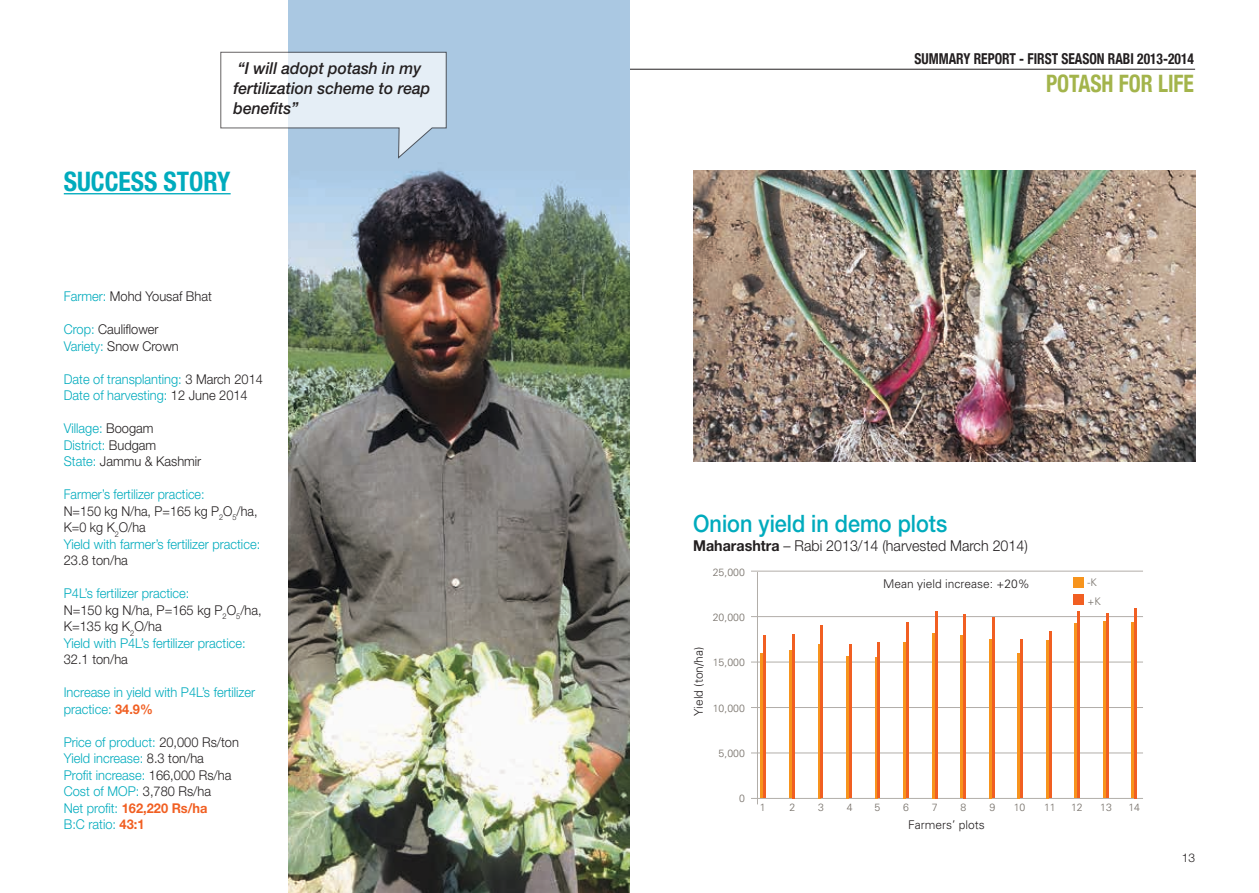
<style>
.page{position:relative;width:1259px;height:893px;background:#fff}
.page>*{position:absolute;margin:0;border:0;box-sizing:border-box;transform-origin:0 0}
.t1{font:700 condensed 27px "Helvetica Neue";color:#00abbd;scale:.95 1}
.t2{font:500 24px "Helvetica Neue";color:#00abbd;scale:.9 1}
.t3{font:700 condensed 24px "Helvetica Neue";color:#a3b44b;scale:.9 1}
.t4{font:italic 500 16.5px/19.8px "Helvetica Neue";color:#231f20;scale:.95 1}
.t5{font:300 15px "Helvetica Neue";color:#231f20;scale:.95 1}
.t6{font:700 condensed 15px "Helvetica Neue";color:#231f20;scale:.9 1}
.t7{font:300 13.5px/16.5px "Helvetica Neue";color:#00abbd;scale:.95 1}
.t8{font:300 13.5px/16.5px "Helvetica Neue";color:#231f20;scale:.95 1}
.t9{font:300 13.5px/16.5px "Helvetica Neue";color:#00abbd;scale:.93 1}
.t10{font:300 12px "Univers";color:#231f20}
.t11{font:300 12px "Helvetica Neue";color:#231f20}
.t12{font:300 10.5px/18.9px "Univers";color:#756f68}
.s1{color:#00abbd}
.s2{color:#231f20}
.s3{font-weight:700;color:#f15f22}
.s4{font-weight:700}
</style>
<div class="page">
<hr style="left:0;top:69px;width:1195px;height:1px;background:#231f20">
<img style="left:288px;top:0;width:341px;height:893px">
<div style="left:0;top:0;width:287px;height:893px;background:#fff"></div>
<hr style="left:64px;top:193px;width:167px;height:1px;background:#00abbd">
<img style="left:693px;top:170px;width:502px;height:292px">
<hr style="left:751px;top:798px;width:392px;height:1px;background:#b2aea9">
<hr style="left:751px;top:753px;width:392px;height:1px;background:#b2aea9">
<hr style="left:751px;top:707px;width:392px;height:1px;background:#b2aea9">
<hr style="left:751px;top:662px;width:392px;height:1px;background:#b2aea9">
<hr style="left:751px;top:616px;width:392px;height:1px;background:#b2aea9">
<hr style="left:751px;top:571px;width:392px;height:1px;background:#b2aea9">
<div style="left:1073px;top:577px;width:11px;height:10px;background:#f7941d"></div>
<div style="left:1073px;top:595px;width:11px;height:10px;background:#f15f22"></div>
<hr style="left:760px;top:654px;width:3px;height:144px;background:#f7941d">
<hr style="left:763px;top:635px;width:3px;height:163px;background:#f15f22">
<hr style="left:789px;top:650px;width:3px;height:148px;background:#f7941d">
<hr style="left:792px;top:634px;width:3px;height:164px;background:#f15f22">
<hr style="left:817px;top:644px;width:3px;height:154px;background:#f7941d">
<hr style="left:820px;top:626px;width:3px;height:172px;background:#f15f22">
<hr style="left:846px;top:656px;width:3px;height:142px;background:#f7941d">
<hr style="left:849px;top:645px;width:3px;height:153px;background:#f15f22">
<hr style="left:874px;top:657px;width:3px;height:141px;background:#f7941d">
<hr style="left:877px;top:642px;width:3px;height:156px;background:#f15f22">
<hr style="left:903px;top:642px;width:3px;height:156px;background:#f7941d">
<hr style="left:906px;top:623px;width:3px;height:175px;background:#f15f22">
<hr style="left:931px;top:633px;width:3px;height:165px;background:#f7941d">
<hr style="left:934px;top:611px;width:3px;height:187px;background:#f15f22">
<hr style="left:960px;top:636px;width:3px;height:162px;background:#f7941d">
<hr style="left:963px;top:614px;width:3px;height:184px;background:#f15f22">
<hr style="left:988px;top:639px;width:3px;height:159px;background:#f7941d">
<hr style="left:991px;top:617px;width:3px;height:181px;background:#f15f22">
<hr style="left:1017px;top:653px;width:3px;height:145px;background:#f7941d">
<hr style="left:1020px;top:640px;width:3px;height:158px;background:#f15f22">
<hr style="left:1045px;top:640px;width:3px;height:158px;background:#f7941d">
<hr style="left:1048px;top:632px;width:3px;height:166px;background:#f15f22">
<hr style="left:1074px;top:623px;width:3px;height:175px;background:#f7941d">
<hr style="left:1077px;top:612px;width:3px;height:186px;background:#f15f22">
<hr style="left:1103px;top:622px;width:2px;height:176px;background:#f7941d">
<hr style="left:1105px;top:614px;width:3px;height:184px;background:#f15f22">
<hr style="left:1131px;top:623px;width:3px;height:175px;background:#f7941d">
<hr style="left:1134px;top:608px;width:3px;height:190px;background:#f15f22">
<hr style="left:757px;top:572px;width:1px;height:232px;background:#b2aea9">
<svg style="left:220px;top:51px;width:227px;height:108px"></svg>
<p class="t4" style="left:233px;top:58px;width:209px">“I will adopt potash in my fertilization scheme to reap benefits”</p>
<h1 class="t1" style="left:64px;top:165px;width:177px">SUCCESS STORY</h1>
<p class="t8" style="left:64px;top:288px;width:157px"><span class="s1">Farmer:</span> Mohd Yousaf Bhat</p>
<p class="t8" style="left:64px;top:321px;width:123px"><span class="s1">Crop:</span> Cauliflower<br><span class="s1">Variety:</span> Snow Crown</p>
<p class="t7" style="left:64px;top:370px;width:211px">Date of transplanting: <span class="s2">3 March 2014<br></span>Date of harvesting: <span class="s2">12 June 2014</span></p>
<p class="t8" style="left:64px;top:420px;width:146px"><span class="s1">Village:</span> Boogam<br><span class="s1">District:</span> Budgam<br><span class="s1">State:</span> Jammu &amp; Kashmir</p>
<p class="t9" style="left:64px;top:486px;width:213px">Farmer’s fertilizer practice:<br><span class="s2">N=150 kg N/ha, P=165 kg P</span><sub>2</sub><span class="s2">O</span><sub>5</sub><span class="s2">/ha,<br>K=0 kg K</span><sub>2</sub><span class="s2">O/ha<br></span>Yield with farmer’s fertilizer practice:</p>
<p class="t8" style="left:64px;top:552px;width:69px">23.8 ton/ha</p>
<p class="t7" style="left:64px;top:585px;width:210px">P4L’s fertilizer practice:<br><span class="s2">N=150 kg N/ha, P=165 kg P</span><sub>2</sub><span class="s2">O</span><sub>5</sub><span class="s2">/ha,<br>K=135 kg K</span><sub>2</sub><span class="s2">O/ha<br></span>Yield with P4L’s fertilizer practice:</p>
<p class="t8" style="left:64px;top:651px;width:69px">32.1 ton/ha</p>
<p class="t7" style="left:64px;top:684px;width:203px">Increase in yield with P4L’s fertilizer practice: <span class="s3">34.9%</span></p>
<p class="t7" style="left:64px;top:733px;width:186px">Price of product: <span class="s2">20,000 Rs/ton<br></span>Yield increase: <span class="s2">8.3 ton/ha<br></span>Profit increase: <span class="s2">166,000 Rs/ha<br></span>Cost of MOP: <span class="s2">3,780 Rs/ha<br></span>Net profit: <span class="s3">162,220 Rs/ha<br></span>B:C ratio: <span class="s3">43:1</span></p>
<p class="t6" style="left:914px;top:46px;width:312px">SUMMARY REPORT - FIRST SEASON RABI 2013-2014</p>
<h2 class="t3" style="left:1046px;top:64px;width:166px">POTASH FOR LIFE</h2>
<h2 class="t2" style="left:693px;top:509px;width:284px">Onion yield in demo plots</h2>
<p class="t5" style="left:693px;top:536px;width:354px"><span class="s4">Maharashtra</span> – Rabi 2013/14 (harvested March 2014)</p>
<p class="t10" style="left:691px;top:715px;width:70px;rotate:-90deg">Yield (ton/ha)</p>
<p class="t12" style="left:713px;top:563px;width:34px">25,000</p>
<p class="t12" style="left:713px;top:608px;width:34px">20,000</p>
<p class="t12" style="left:713px;top:653px;width:34px">15,000</p>
<p class="t12" style="left:713px;top:698px;width:34px">10,000</p>
<p class="t12" style="left:718px;top:743px;width:28px">5,000</p>
<p class="t12" style="left:739px;top:788px;width:7px">0</p>
<p class="t10" style="left:883px;top:576px;width:148px">Mean yield increase: +20%</p>
<p class="t12" style="left:1087px;top:573px;width:15px">-K +K</p>
<p class="t12" style="left:760px;top:798px;width:7px">1</p>
<p class="t12" style="left:789px;top:798px;width:7px">2</p>
<p class="t12" style="left:818px;top:798px;width:7px">3</p>
<p class="t12" style="left:847px;top:798px;width:7px">4</p>
<p class="t12" style="left:874px;top:798px;width:7px">5</p>
<p class="t12" style="left:903px;top:798px;width:7px">6</p>
<p class="t12" style="left:932px;top:798px;width:7px">7</p>
<p class="t12" style="left:960px;top:798px;width:7px">8</p>
<p class="t12" style="left:989px;top:798px;width:7px">9</p>
<p class="t12" style="left:1013px;top:798px;width:13px">10</p>
<p class="t12" style="left:1044px;top:798px;width:13px">11</p>
<p class="t12" style="left:1071px;top:798px;width:13px">12</p>
<p class="t12" style="left:1100px;top:798px;width:13px">13</p>
<p class="t12" style="left:1128px;top:798px;width:13px">14</p>
<p class="t10" style="left:908px;top:818px;width:78px">Farmers’ plots</p>
<p class="t11" style="left:1181px;top:850px;width:15px">13</p>
</div>
